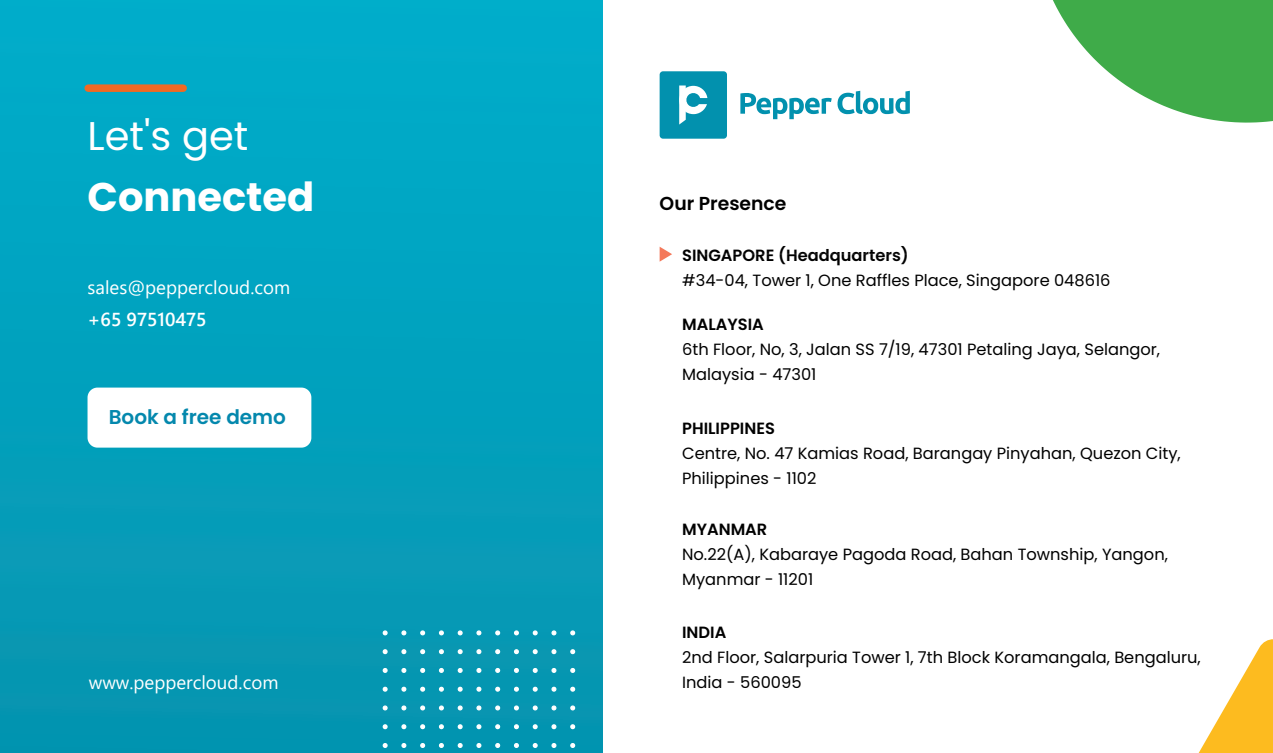
<style>
.page{position:relative;width:1273px;height:753px;background:#fff}
.page>*{position:absolute;margin:0;border:0;box-sizing:border-box;transform-origin:0 0}
.t1{font:700 40px "Poppins";color:#fff}
.t2{font:40px "Poppins";color:#fff}
.t3{font:600 20px "Poppins";color:#0488ad}
.t4{font:18.75px "Segoe UI";color:#fff}
.t5{font:600 18.75px "Poppins";color:#000}
.t6{font:600 18.75px "Segoe UI";color:#fff}
.t7{font:16.25px/25px "Poppins";color:#000}
.t8{font:600 16.25px "Poppins";color:#000}
</style>
<div class="page">
<div style="left:0;top:0;width:602px;height:752px;background:linear-gradient(to right,#03a1bd,#02a1be)"></div>
<svg style="left:382px;top:630px;width:6px;height:6px"></svg>
<svg style="left:400px;top:630px;width:7px;height:6px"></svg>
<svg style="left:419px;top:630px;width:7px;height:6px"></svg>
<svg style="left:438px;top:630px;width:7px;height:6px"></svg>
<svg style="left:457px;top:630px;width:6px;height:6px"></svg>
<svg style="left:475px;top:630px;width:7px;height:6px"></svg>
<svg style="left:494px;top:630px;width:7px;height:6px"></svg>
<svg style="left:513px;top:630px;width:7px;height:6px"></svg>
<svg style="left:532px;top:630px;width:6px;height:6px"></svg>
<svg style="left:550px;top:630px;width:7px;height:6px"></svg>
<svg style="left:569px;top:630px;width:7px;height:6px"></svg>
<svg style="left:382px;top:648px;width:6px;height:7px"></svg>
<svg style="left:400px;top:648px;width:7px;height:7px"></svg>
<svg style="left:419px;top:648px;width:7px;height:7px"></svg>
<svg style="left:438px;top:648px;width:7px;height:7px"></svg>
<svg style="left:457px;top:648px;width:6px;height:7px"></svg>
<svg style="left:475px;top:648px;width:7px;height:7px"></svg>
<svg style="left:494px;top:648px;width:7px;height:7px"></svg>
<svg style="left:513px;top:648px;width:7px;height:7px"></svg>
<svg style="left:532px;top:648px;width:6px;height:7px"></svg>
<svg style="left:550px;top:648px;width:7px;height:7px"></svg>
<svg style="left:569px;top:648px;width:7px;height:7px"></svg>
<svg style="left:382px;top:667px;width:6px;height:6px"></svg>
<svg style="left:400px;top:667px;width:7px;height:6px"></svg>
<svg style="left:419px;top:667px;width:7px;height:6px"></svg>
<svg style="left:438px;top:667px;width:7px;height:6px"></svg>
<svg style="left:457px;top:667px;width:6px;height:6px"></svg>
<svg style="left:475px;top:667px;width:7px;height:6px"></svg>
<svg style="left:494px;top:667px;width:7px;height:6px"></svg>
<svg style="left:513px;top:667px;width:7px;height:6px"></svg>
<svg style="left:532px;top:667px;width:6px;height:6px"></svg>
<svg style="left:550px;top:667px;width:7px;height:6px"></svg>
<svg style="left:569px;top:667px;width:7px;height:6px"></svg>
<svg style="left:382px;top:685px;width:6px;height:7px"></svg>
<svg style="left:400px;top:685px;width:7px;height:7px"></svg>
<svg style="left:419px;top:685px;width:7px;height:7px"></svg>
<svg style="left:438px;top:685px;width:7px;height:7px"></svg>
<svg style="left:457px;top:685px;width:6px;height:7px"></svg>
<svg style="left:475px;top:685px;width:7px;height:7px"></svg>
<svg style="left:494px;top:685px;width:7px;height:7px"></svg>
<svg style="left:513px;top:685px;width:7px;height:7px"></svg>
<svg style="left:532px;top:685px;width:6px;height:7px"></svg>
<svg style="left:550px;top:685px;width:7px;height:7px"></svg>
<svg style="left:569px;top:685px;width:7px;height:7px"></svg>
<svg style="left:382px;top:704px;width:6px;height:7px"></svg>
<svg style="left:400px;top:704px;width:7px;height:7px"></svg>
<svg style="left:419px;top:704px;width:7px;height:7px"></svg>
<svg style="left:438px;top:704px;width:7px;height:7px"></svg>
<svg style="left:457px;top:704px;width:6px;height:7px"></svg>
<svg style="left:475px;top:704px;width:7px;height:7px"></svg>
<svg style="left:494px;top:704px;width:7px;height:7px"></svg>
<svg style="left:513px;top:704px;width:7px;height:7px"></svg>
<svg style="left:532px;top:704px;width:6px;height:7px"></svg>
<svg style="left:550px;top:704px;width:7px;height:7px"></svg>
<svg style="left:569px;top:704px;width:7px;height:7px"></svg>
<svg style="left:382px;top:723px;width:6px;height:7px"></svg>
<svg style="left:400px;top:723px;width:7px;height:7px"></svg>
<svg style="left:419px;top:723px;width:7px;height:7px"></svg>
<svg style="left:438px;top:723px;width:7px;height:7px"></svg>
<svg style="left:457px;top:723px;width:6px;height:7px"></svg>
<svg style="left:475px;top:723px;width:7px;height:7px"></svg>
<svg style="left:494px;top:723px;width:7px;height:7px"></svg>
<svg style="left:513px;top:723px;width:7px;height:7px"></svg>
<svg style="left:532px;top:723px;width:6px;height:7px"></svg>
<svg style="left:550px;top:723px;width:7px;height:7px"></svg>
<svg style="left:569px;top:723px;width:7px;height:7px"></svg>
<svg style="left:382px;top:742px;width:6px;height:6px"></svg>
<svg style="left:400px;top:742px;width:7px;height:6px"></svg>
<svg style="left:419px;top:742px;width:7px;height:6px"></svg>
<svg style="left:438px;top:742px;width:7px;height:6px"></svg>
<svg style="left:457px;top:742px;width:6px;height:6px"></svg>
<svg style="left:475px;top:742px;width:7px;height:6px"></svg>
<svg style="left:494px;top:742px;width:7px;height:6px"></svg>
<svg style="left:513px;top:742px;width:7px;height:6px"></svg>
<svg style="left:532px;top:742px;width:6px;height:6px"></svg>
<svg style="left:550px;top:742px;width:7px;height:6px"></svg>
<svg style="left:569px;top:742px;width:7px;height:6px"></svg>
<svg style="left:1053px;top:0;width:219px;height:123px"></svg>
<svg style="left:1199px;top:639px;width:73px;height:113px"></svg>
<div style="left:88px;top:84px;width:95px;height:8px;background:#f16923"></div>
<svg style="left:88px;top:387px;width:223px;height:60px"></svg>
<svg style="left:659px;top:247px;width:13px;height:15px"></svg>
<svg style="left:659px;top:71px;width:68px;height:68px;background:#25a0b9"></svg>
<svg style="left:740px;top:93px;width:91px;height:26px"></svg>
<svg style="left:837px;top:91px;width:73px;height:23px"></svg>
<h1 class="t2" style="left:88px;top:113px;width:162px">Let's get</h1>
<h1 class="t1" style="left:88px;top:174px;width:228px">Connected</h1>
<p class="t4" style="left:88px;top:269px;width:204px">sales@peppercloud.com</p>
<p class="t6" style="left:88px;top:302px;width:121px">+65 97510475</p>
<p class="t3" style="left:109px;top:405px;width:179px">Book a free demo</p>
<p class="t4" style="left:89px;top:664px;width:191px">www.peppercloud.com</p>
<p class="t5" style="left:659px;top:193px;width:128px">Our Presence</p>
<p class="t8" style="left:682px;top:246px;width:228px">SINGAPORE (Headquarters)</p>
<p class="t7" style="left:682px;top:268px;width:430px">#34-04, Tower 1, One Raffles Place, Singapore 048616</p>
<p class="t8" style="left:682px;top:315px;width:83px">MALAYSIA</p>
<p class="t7" style="left:682px;top:337px;width:479px">6th Floor, No, 3, Jalan SS 7/19, 47301 Petaling Jaya, Selangor,<br>Malaysia - 47301</p>
<p class="t8" style="left:682px;top:419px;width:94px">PHILIPPINES</p>
<p class="t7" style="left:682px;top:441px;width:500px">Centre, No. 47 Kamias Road, Barangay Pinyahan, Quezon City,<br>Philippines - 1102</p>
<p class="t8" style="left:682px;top:520px;width:87px">MYANMAR</p>
<p class="t7" style="left:682px;top:542px;width:487px">No.22(A), Kabaraye Pagoda Road, Bahan Township, Yangon,<br>Myanmar - 11201</p>
<p class="t8" style="left:682px;top:622px;width:46px">INDIA</p>
<p class="t7" style="left:682px;top:644px;width:520px">2nd Floor, Salarpuria Tower 1, 7th Block Koramangala, Bengaluru,<br>India - 560095</p>
</div>
